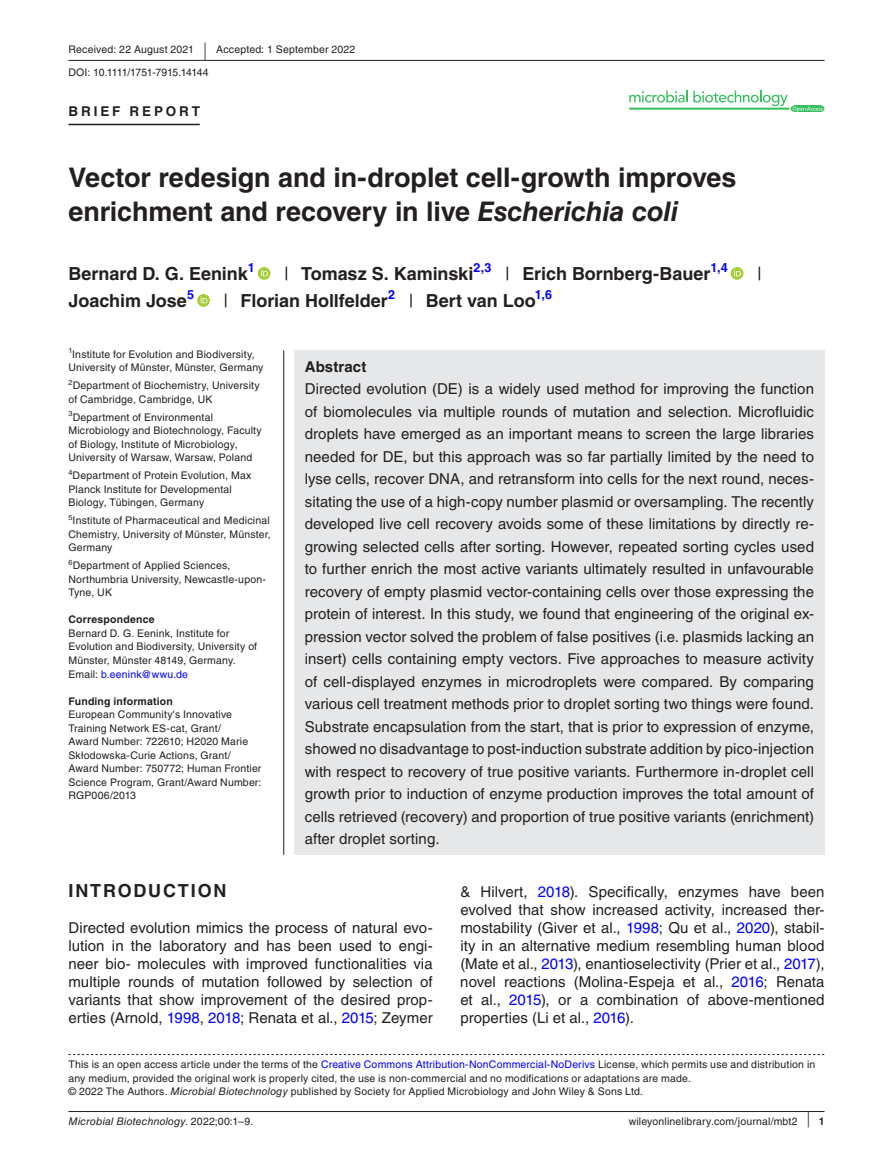
<style>
.page{position:relative;width:893px;height:1174px;background:#fff}
.page>*{position:absolute;margin:0;border:0;box-sizing:border-box;transform-origin:0 0}
.t1{font:700 27px/34.5px "Helvetica LT Std";letter-spacing:-.005em;color:#231f20}
.t2{font:23.85px "Helvetica LT Std";color:#231f20;scale:.44 1}
.t3{font:21px "Helvetica LT Std";color:#231f20;scale:.5 1}
.t4{font:700 18px "Helvetica LT Std";color:#231f20}
.t5{font:700 18px "Helvetica LT Std";letter-spacing:.1em;color:#231f20}
.t6{font:18px "Helvetica LT Std";color:#231f20}
.t7{font:15px/22.5px "Helvetica LT Std";letter-spacing:.005em;color:#231f20;text-align:justify}
.t8{font:700 15px "Helvetica LT Std";letter-spacing:.005em;color:#231f20}
.t9{font:700 13.5px "Helvetica LT Std";letter-spacing:.21em;color:#231f20}
.t10{font:10.5px/13.5px "Helvetica LT Std";letter-spacing:.015em;color:#231f20}
.t11{font:italic 10.5px "Helvetica LT Std";letter-spacing:.015em;color:#231f20}
.t12{font:700 10.5px "Helvetica LT Std";letter-spacing:.02em;color:#231f20}
.t13{font:10.5px "Helvetica LT Std";letter-spacing:-.035em;color:#231f20}
.t14{font:7.35px "Helvetica LT Std";color:#231f20}
.s1{font-style:italic}
.s2{font-weight:400}
.s3{color:#00f}
.s4{font-style:normal}
.s5{font-weight:700;font-size:10.5px}
</style>
<div class="page">
<hr style="left:68px;top:1111px;width:756px;height:1px;background:#231f20">
<div style="left:817px;top:105px;width:7px;height:7px;background:#38c060;border-radius:50%"></div>
<svg style="left:629px;top:91px;width:194px;height:21px"></svg>
<hr style="left:68px;top:60px;width:756px;height:1px;background:#231f20">
<hr style="left:68px;top:124px;width:132px;height:1px;background:#231f20">
<svg style="left:258px;top:267px;width:12px;height:13px"></svg>
<svg style="left:261px;top:269px;width:7px;height:7px"></svg>
<svg style="left:731px;top:267px;width:12px;height:13px"></svg>
<svg style="left:734px;top:269px;width:7px;height:7px"></svg>
<svg style="left:197px;top:294px;width:13px;height:13px"></svg>
<svg style="left:201px;top:296px;width:6px;height:7px"></svg>
<svg style="left:68px;top:1054px;width:756px;height:1px"></svg>
<div style="left:294px;top:350px;width:530px;height:504px;background:#e6e7e9"></div>
<hr style="left:283px;top:350px;width:1px;height:504px;background:#231f20">
<p class="t10" style="left:68px;top:43px;width:127px">Received: 22 August 2021</p>
<h2 class="t2" style="left:204px;top:37px;width:8px">|</h2>
<p class="t10" style="left:216px;top:43px;width:141px">Accepted: 1 September 2022</p>
<p class="t13" style="left:68px;top:66px;width:142px">DOI: 10.1111/1751-7915.14144</p>
<p class="t9" style="left:68px;top:103px;width:133px">BRIEF REPORT</p>
<h1 class="t1" style="left:68px;top:160px;width:670px">Vector redesign and in-droplet cell-growth improves enrichment and recovery in live <span class="s1">Escherichia coli</span></h1>
<p class="t4" style="left:68px;top:262px;width:188px">Bernard D. G. Eenink<sup>1</sup></p>
<p class="t4" style="left:284px;top:262px;width:445px"><span class="s2">|</span> Tomasz S. Kaminski<sup>2,3</sup> <span class="s2">|</span> Erich Bornberg-Bauer<sup>1,4</sup></p>
<p class="t6" style="left:757px;top:263px;width:6px">|</p>
<p class="t4" style="left:68px;top:289px;width:127px">Joachim Jose<sup>5</sup></p>
<p class="t4" style="left:223px;top:289px;width:330px"><span class="s2">|</span> Florian Hollfelder<sup>2</sup> <span class="s2">|</span> Bert van Loo<sup>1,6</sup></p>
<p class="t14" style="left:68px;top:346px;width:6px">1</p>
<p class="t10" style="left:68px;top:347px;width:197px;text-align:center">Institute for Evolution and Biodiversity,<br>University of Münster, Münster, Germany</p>
<p class="t14" style="left:68px;top:378px;width:6px">2</p>
<p class="t10" style="left:68px;top:379px;width:193px;text-indent:4px">Department of Biochemistry, University of Cambridge, Cambridge, UK</p>
<p class="t14" style="left:68px;top:409px;width:6px">3</p>
<p class="t10" style="left:68px;top:410px;width:195px;text-indent:4px">Department of Environmental Microbiology and Biotechnology, Faculty of Biology, Institute of Microbiology, University of Warsaw, Warsaw, Poland</p>
<p class="t14" style="left:68px;top:468px;width:6px">4</p>
<p class="t10" style="left:68px;top:469px;width:185px;text-indent:4px">Department of Protein Evolution, Max<br>Planck Institute for Developmental<br>Biology, Tübingen, Germany</p>
<p class="t14" style="left:68px;top:513px;width:6px">5</p>
<p class="t10" style="left:68px;top:514px;width:204px;text-align:justify;text-indent:4px">Institute of Pharmaceutical and Medicinal Chemistry, University of Münster, Münster, Germany</p>
<p class="t14" style="left:68px;top:558px;width:6px">6</p>
<p class="t10" style="left:68px;top:559px;width:199px;text-indent:4px">Department of Applied Sciences,<br>Northumbria University, Newcastle-upon-<br>Tyne, UK</p>
<p class="t12" style="left:68px;top:613px;width:88px">Correspondence</p>
<p class="t10" style="left:68px;top:626px;width:190px">Bernard D. G. Eenink, Institute for Evolution and Biodiversity, University of Münster, Münster 48149, Germany.<br>Email: <span class="s3">b.eenink@wwu.de</span></p>
<p class="t12" style="left:68px;top:694px;width:106px">Funding information</p>
<p class="t10" style="left:68px;top:707px;width:195px">European Community's Innovative<br>Training Network ES-cat, Grant/<br>Award Number: 722610; H2020 Marie<br>Skłodowska-Curie Actions, Grant/<br>Award Number: 750772; Human Frontier<br>Science Program, Grant/Award Number:<br>RGP006/2013</p>
<p class="t8" style="left:305px;top:357px;width:63px">Abstract</p>
<p class="t7" style="left:305px;top:377px;width:511px">Directed evolution (DE) is a widely used method for improving the function of biomolecules via multiple rounds of mutation and selection. Microfluidic droplets have emerged as an important means to screen the large libraries needed for DE, but this approach was so far partially limited by the need to lyse cells, recover DNA, and retransform into cells for the next round, neces&shy;sitating the use of a high-copy number plasmid or oversampling. The recently developed live cell recovery avoids some of these limitations by directly re&shy;growing selected cells after sorting. However, repeated sorting cycles used to further enrich the most active variants ultimately resulted in unfavourable recovery of empty plasmid vector-containing cells over those expressing the protein of interest. In this study, we found that engineering of the original ex&shy;pression vector solved the problem of false positives (i.e. plasmids lacking an insert) cells containing empty vectors. Five approaches to measure activity of cell-displayed enzymes in microdroplets were compared. By comparing various cell treatment methods prior to droplet sorting two things were found.<br>Substrate encapsulation from the start, that is prior to expression of enzyme, showed no disadvantage to post-induction substrate addition by pico-injection with respect to recovery of true positive variants. Furthermore in-droplet cell growth prior to induction of enzyme production improves the total amount of cells retrieved (recovery) and proportion of true positive variants (enrichment) after droplet sorting.</p>
<p class="t5" style="left:68px;top:880px;width:160px">INTRODUCTION</p>
<p class="t7" style="left:68px;top:919px;width:366px;line-height:18px">Directed evolution mimics the process of natural evo&shy;lution in the laboratory and has been used to engi&shy;neer bio- molecules with improved functionalities via multiple rounds of mutation followed by selection of variants that show improvement of the desired prop&shy;erties (Arnold, <span class="s3">1998</span>, <span class="s3">2018</span>; Renata et al., <span class="s3">2015</span>; Zeymer</p>
<p class="t7" style="left:460px;top:883px;width:366px;line-height:18px">&amp; Hilvert, <span class="s3">2018</span>). Specifically, enzymes have been evolved that show increased activity, increased ther&shy;mostability (Giver et al., <span class="s3">1998</span>; Qu et al., <span class="s3">2020</span>), stabil&shy;ity in an alternative medium resembling human blood (Mate et al., <span class="s3">2013</span>), enantioselectivity (Prier et al., <span class="s3">2017</span>), novel reactions (Molina-Espeja et al., <span class="s3">2016</span>; Renata et al., <span class="s3">2015</span>), or a combination of above-mentioned properties (Li et al., <span class="s3">2016</span>).</p>
<p class="t10" style="left:68px;top:1058px;width:748px">This is an open access article under the terms of the <span class="s3">Creative Commons Attribution-NonCommercial-NoDerivs</span> License, which permits use and distribution in any medium, provided the original work is properly cited, the use is non-commercial and no modifications or adaptations are made.<br>© 2022 The Authors. <span class="s1">Microbial Biotechnology</span> published by Society for Applied Microbiology and John Wiley &amp; Sons Ltd.</p>
<p class="t11" style="left:68px;top:1115px;width:186px">Microbial Biotechnology<span class="s4">. 2022;00:1–9.</span></p>
<h3 class="t3" style="left:807px;top:1107px;width:36px">| <span class="s5">1</span></h3>
<p class="t10" style="left:629px;top:1115px;width:171px">wileyonlinelibrary.com/journal/mbt2</p>
</div>
